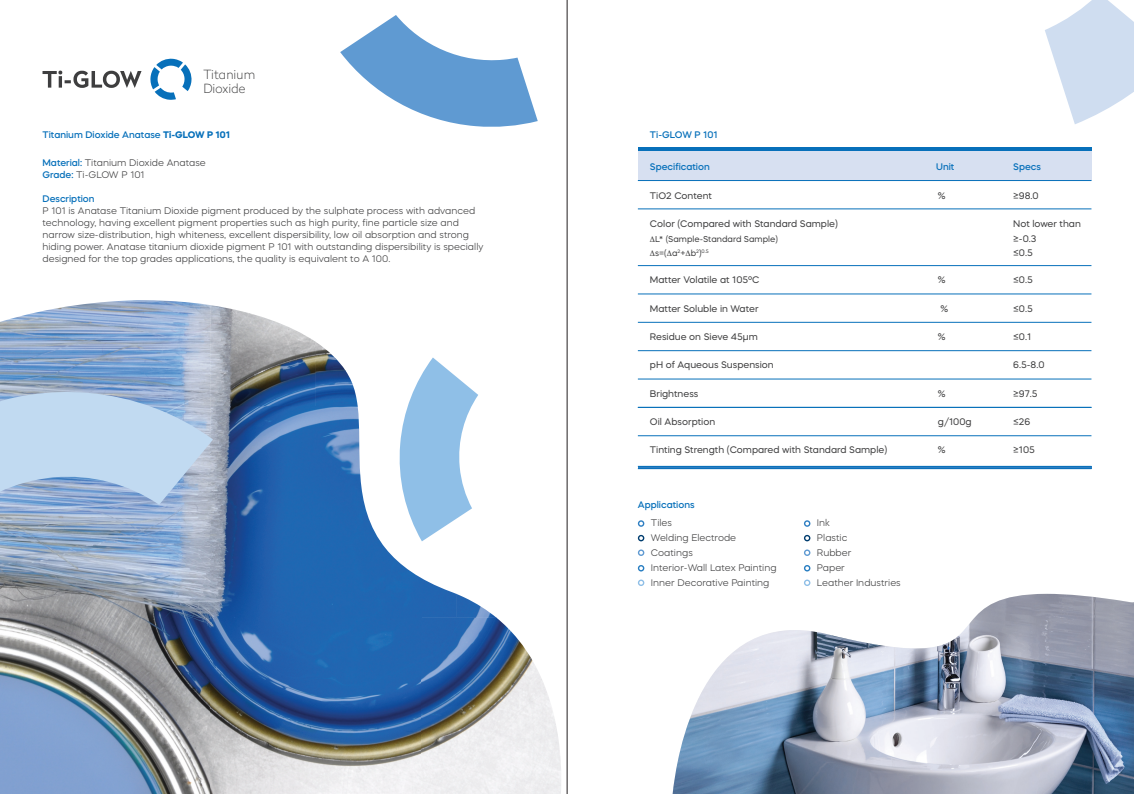
<style>
.page{position:relative;width:1134px;height:794px;background:#fff}
.page>*{position:absolute;margin:0;border:0;box-sizing:border-box;transform-origin:0 0}
.t1{font:100 12.6px/13.5px "Radikal W03";letter-spacing:.01em;color:#3e3e3f}
.t2{font:300 9.5px/15px "Mazzard H";color:#3e3e3f}
.t3{font:9.5px/14.5px "Mazzard H";color:#3e3e3f}
.t4{font:500 9.5px "Mazzard H";color:#0770ba}
.t5{font:8.5px/14px "Mazzard H";color:#3e3e3f}
.s1{font-weight:700}
.s2{font-weight:500;color:#0770ba}
</style>
<div class="page">
<svg style="left:43px;top:71px;width:99px;height:17px"></svg>
<svg style="left:150px;top:58px;width:42px;height:42px"></svg>
<div style="left:638px;top:151px;width:453px;height:29px;background:#d7e0f1"></div>
<hr style="left:638px;top:147px;width:453px;height:4px;background:#0770ba">
<hr style="left:638px;top:466px;width:453px;height:2px;background:#2d7ec2">
<hr style="left:638px;top:180px;width:453px;height:1px;background:#0770ba">
<hr style="left:638px;top:209px;width:453px;height:1px;background:#0770ba">
<hr style="left:638px;top:265px;width:453px;height:1px;background:#0770ba">
<hr style="left:638px;top:294px;width:453px;height:1px;background:#0770ba">
<hr style="left:638px;top:350px;width:453px;height:1px;background:#0770ba">
<hr style="left:638px;top:322px;width:453px;height:1px;background:#0770ba">
<hr style="left:638px;top:379px;width:453px;height:1px;background:#0770ba">
<hr style="left:638px;top:468px;width:453px;height:1px;background:#0770ba">
<hr style="left:638px;top:407px;width:453px;height:1px;background:#0770ba">
<hr style="left:638px;top:435px;width:453px;height:1px;background:#0770ba">
<hr style="left:638px;top:466px;width:453px;height:1px;background:#0770ba">
<div style="left:638px;top:520px;width:6px;height:7px;border:1px solid #2d7ec2;border-radius:50%"></div>
<div style="left:804px;top:520px;width:6px;height:7px;border:1px solid #2d7ec2;border-radius:50%"></div>
<svg style="left:638px;top:535px;width:6px;height:6px"></svg>
<svg style="left:804px;top:535px;width:6px;height:6px"></svg>
<div style="left:638px;top:549px;width:6px;height:7px;border:1px solid #5f9ad2;border-radius:50%"></div>
<div style="left:804px;top:549px;width:6px;height:7px;border:1px solid #5f9ad2;border-radius:50%"></div>
<svg style="left:638px;top:565px;width:6px;height:6px"></svg>
<div style="left:638px;top:579px;width:6px;height:7px;border:1px solid #8fbfe7;border-radius:50%"></div>
<svg style="left:1045px;top:0;width:89px;height:124px"></svg>
<img style="left:673px;top:594px;width:461px;height:200px">
<img style="left:0;top:618px;width:561px;height:176px">
<img style="left:0;top:300px;width:210px;height:318px">
<img style="left:210px;top:406px;width:176px;height:212px">
<img style="left:386px;top:549px;width:70px;height:69px">
<img style="left:456px;top:594px;width:41px;height:24px">
<img style="left:210px;top:305px;width:106px;height:101px">
<img style="left:315px;top:371px;width:43px;height:35px">
<img style="left:315px;top:342px;width:31px;height:29px">
<svg style="left:0;top:386px;width:213px;height:137px;background:#b0c8e2"></svg>
<svg style="left:399px;top:357px;width:79px;height:184px"></svg>
<svg style="left:340px;top:15px;width:198px;height:112px"></svg>
<hr style="left:567px;top:0;width:1px;height:794px;background:#231f20">
<h1 class="t1" style="left:203px;top:67px;width:53px">Titanium<br>Dioxide</h1>
<p class="t4" style="left:43px;top:129px;width:189px">Titanium Dioxide Anatase <span class="s1">Ti-GLOW P 101</span></p>
<p class="t2" style="left:43px;top:156px;width:165px;line-height:12px"><span class="s2">Material:</span> Titanium Dioxide Anatase<br><span class="s2">Grade:</span> Ti-GLOW P 101</p>
<p class="t4" style="left:43px;top:192px;width:54px">Description</p>
<p class="t2" style="left:43px;top:204px;width:442px;line-height:12px">P 101 is Anatase Titanium Dioxide pigment produced by the sulphate process with advanced technology, having excellent pigment properties such as high purity, fine particle size and narrow size-distribution, high whiteness, excellent dispersibility, low oil absorption and strong hiding power. Anatase titanium dioxide pigment P 101 with outstanding dispersibility is specially designed for the top grades applications, the quality is equivalent to A 100.</p>
<p class="t4" style="left:650px;top:129px;width:69px">Ti-GLOW P 101</p>
<p class="t4" style="left:650px;top:160px;width:61px">Specification</p>
<p class="t4" style="left:936px;top:160px;width:20px">Unit</p>
<p class="t4" style="left:1013px;top:160px;width:29px">Specs</p>
<p class="t3" style="left:650px;top:188px;width:64px">TiO2 Content</p>
<p class="t3" style="left:938px;top:188px;width:9px">%</p>
<p class="t3" style="left:650px;top:216px;width:189px">Color (Compared with Standard Sample)</p>
<p class="t5" style="left:655px;top:231px;width:124px">L* (Sample-Standard Sample) s=( a<sup>2</sup>+ b<sup>2</sup>)<sup>0.5</sup></p>
<p class="t3" style="left:650px;top:273px;width:111px">Matter Volatile at 105ºC</p>
<p class="t3" style="left:938px;top:273px;width:9px">%</p>
<p class="t3" style="left:650px;top:301px;width:110px">Matter Soluble in Water</p>
<p class="t3" style="left:940px;top:301px;width:9px">%</p>
<p class="t3" style="left:650px;top:329px;width:109px">Residue on Sieve 45µm</p>
<p class="t3" style="left:938px;top:329px;width:9px">%</p>
<p class="t3" style="left:650px;top:357px;width:125px">pH of Aqueous Suspension</p>
<p class="t3" style="left:650px;top:386px;width:50px">Brightness</p>
<p class="t3" style="left:938px;top:386px;width:9px">%</p>
<p class="t3" style="left:650px;top:414px;width:67px">Oil Absorption</p>
<p class="t3" style="left:938px;top:414px;width:35px">g/100g</p>
<p class="t3" style="left:650px;top:442px;width:239px">Tinting Strength (Compared with Standard Sample)</p>
<p class="t3" style="left:938px;top:442px;width:9px">%</p>
<p class="t4" style="left:638px;top:498px;width:58px">Applications</p>
<p class="t2" style="left:651px;top:515px;width:127px">Tiles<br>Welding Electrode<br>Coatings<br>Interior-Wall Latex Painting<br>Inner Decorative Painting</p>
<p class="t2" style="left:817px;top:515px;width:85px">Ink<br>Plastic<br>Rubber<br>Paper<br>Leather Industries</p>
<p class="t3" style="left:1013px;top:188px;width:27px">≥98.0</p>
<p class="t3" style="left:1013px;top:216px;width:69px">Not lower than ≥-0.3<br>≤0.5</p>
<p class="t3" style="left:1013px;top:273px;width:21px">≤0.5</p>
<p class="t3" style="left:1013px;top:301px;width:21px">≤0.5</p>
<p class="t3" style="left:1013px;top:329px;width:20px">≤0.1</p>
<p class="t3" style="left:1013px;top:357px;width:33px">6.5-8.0</p>
<p class="t3" style="left:1013px;top:386px;width:26px">≥97.5</p>
<p class="t3" style="left:1013px;top:414px;width:19px">≤26</p>
<p class="t3" style="left:1013px;top:442px;width:23px">≥105</p>
</div>
